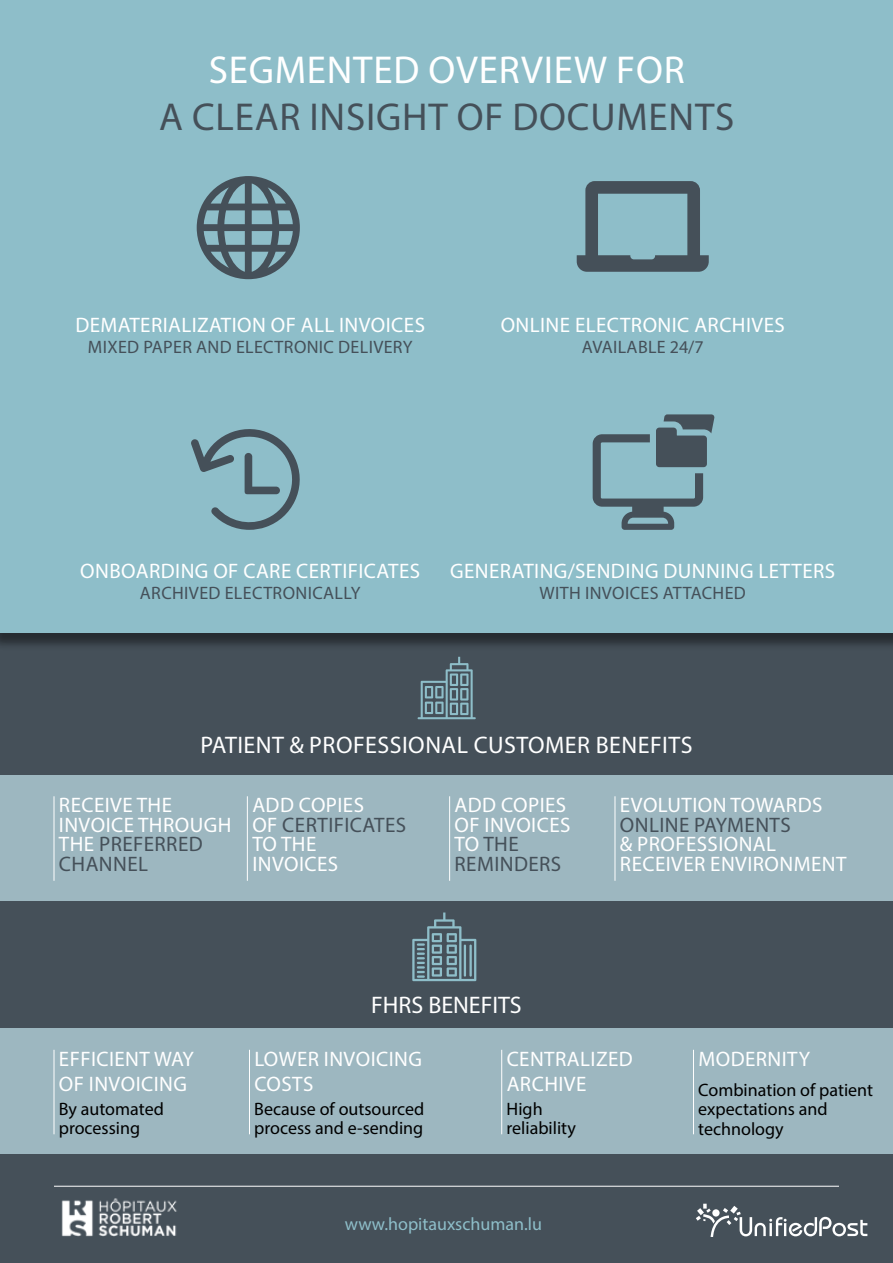
<style>
.page{position:relative;width:893px;height:1263px;background:#fff}
.page>*{position:absolute;margin:0;border:0;box-sizing:border-box;transform-origin:0 0}
.t1{font:39px "Myriad Pro";letter-spacing:.02em;color:#455059}
.t2{font:39px "Myriad Pro";letter-spacing:.02em;color:#fff}
.t3{font:24px "Myriad Pro";letter-spacing:.02em;color:#fff}
.t4{font:24px "Myriad Pro";color:#fff}
.t5{font:21px/19.5px "Myriad Pro";letter-spacing:.02em;color:#fff}
.t6{font:21px "Myriad Pro";letter-spacing:.02em;color:#455059}
.t7{font:18px/19.5px "Myriad Pro";color:#000}
.t8{font:18px "Myriad Pro";letter-spacing:.02em;color:#455059}
.t9{font:18px "Myriad Pro";color:#8ebec9}
.s1{color:#455059}
</style>
<div class="page">
<div style="left:0;top:628px;width:893px;height:635px;background:#455059"></div>
<div style="left:0;top:0;width:893px;height:651px;background:#000;opacity:.45"></div>
<div style="left:0;top:0;width:893px;height:632px;background:#8ebec9"></div>
<div style="left:0;top:775px;width:893px;height:125px;background:#9db7c0"></div>
<div style="left:0;top:1028px;width:893px;height:126px;background:#9db7c0"></div>
<hr style="left:54px;top:1186px;width:785px;height:1px;background:#fff">
<hr style="left:54px;top:796px;width:1px;height:85px;background:#fff">
<hr style="left:54px;top:1050px;width:1px;height:84px;background:#fff">
<hr style="left:247px;top:796px;width:1px;height:85px;background:#fff">
<hr style="left:249px;top:1050px;width:1px;height:84px;background:#fff">
<hr style="left:449px;top:796px;width:1px;height:85px;background:#fff">
<hr style="left:615px;top:796px;width:1px;height:85px;background:#fff">
<svg style="left:696px;top:1204px;width:171px;height:33px"></svg>
<svg style="left:191px;top:429px;width:109px;height:101px"></svg>
<svg style="left:577px;top:181px;width:132px;height:91px"></svg>
<svg style="left:197px;top:176px;width:103px;height:103px"></svg>
<svg style="left:593px;top:414px;width:121px;height:116px"></svg>
<hr style="left:501px;top:1050px;width:1px;height:84px;background:#fff">
<hr style="left:693px;top:1050px;width:1px;height:84px;background:#fff">
<img style="left:61px;top:1198px;width:116px;height:39px">
<svg style="left:412px;top:912px;width:64px;height:69px"></svg>
<svg style="left:418px;top:657px;width:58px;height:62px"></svg>
<h1 class="t2" style="left:209px;top:46px;width:477px">SEGMENTED OVERVIEW FOR</h1>
<h1 class="t1" style="left:159px;top:93px;width:577px">A CLEAR INSIGHT OF DOCUMENTS</h1>
<p class="t5" style="left:75px;top:314px;width:351px">DEMATERIALIZATION OF ALL INVOICES</p>
<p class="t8" style="left:88px;top:335px;width:326px">MIXED PAPER AND ELECTRONIC DELIVERY</p>
<p class="t5" style="left:501px;top:314px;width:286px">ONLINE ELECTRONIC ARCHIVES</p>
<p class="t8" style="left:582px;top:335px;width:123px">AVAILABLE 24/7</p>
<p class="t5" style="left:80px;top:561px;width:341px">ONBOARDING OF CARE CERTIFICATES</p>
<p class="t8" style="left:140px;top:582px;width:222px">ARCHIVED ELECTRONICALLY</p>
<p class="t5" style="left:450px;top:561px;width:386px">GENERATING/SENDING DUNNING LETTERS</p>
<p class="t8" style="left:540px;top:582px;width:208px">WITH INVOICES ATTACHED</p>
<p class="t3" style="left:200px;top:730px;width:494px">PATIENT &amp; PROFESSIONAL CUSTOMER BENEFITS</p>
<p class="t5" style="left:59px;top:795px;width:174px">RECEIVE THE<br>INVOICE THROUGH<br>THE <span class="s1">PREFERRED<br>CHANNEL</span></p>
<p class="t5" style="left:252px;top:795px;width:155px">ADD COPIES<br>OF <span class="s1">CERTIFICATES<br></span>TO THE<br>INVOICES</p>
<p class="t5" style="left:455px;top:795px;width:117px">ADD COPIES<br>OF INVOICES<br>TO <span class="s1">THE<br>REMINDERS</span></p>
<p class="t5" style="left:620px;top:795px;width:204px">EVOLUTION TOWARDS</p>
<p class="t6" style="left:620px;top:811px;width:172px">ONLINE PAYMENTS</p>
<p class="t5" style="left:620px;top:834px;width:228px">&amp; PROFESSIONAL<br>RECEIVER ENVIRONMENT</p>
<p class="t5" style="left:59px;top:1045px;width:137px;line-height:25.2px">EFFICIENT WAY<br>OF INVOICING</p>
<p class="t7" style="left:59px;top:1099px;width:107px">By automated processing</p>
<p class="t4" style="left:371px;top:990px;width:152px">FHRS BENEFITS</p>
<p class="t5" style="left:254px;top:1045px;width:169px;line-height:25.2px">LOWER INVOICING<br>COSTS</p>
<p class="t7" style="left:254px;top:1099px;width:171px">Because of outsourced process and e-sending</p>
<p class="t5" style="left:507px;top:1045px;width:128px;line-height:25.2px">CENTRALIZED<br>ARCHIVE</p>
<p class="t7" style="left:506px;top:1099px;width:71px">High reliability</p>
<p class="t9" style="left:345px;top:1212px;width:198px">www.hopitauxschuman.lu</p>
<p class="t5" style="left:698px;top:1048px;width:113px">MODERNITY</p>
<p class="t7" style="left:698px;top:1079px;width:176px">Combination of patient expectations and technology</p>
</div>
